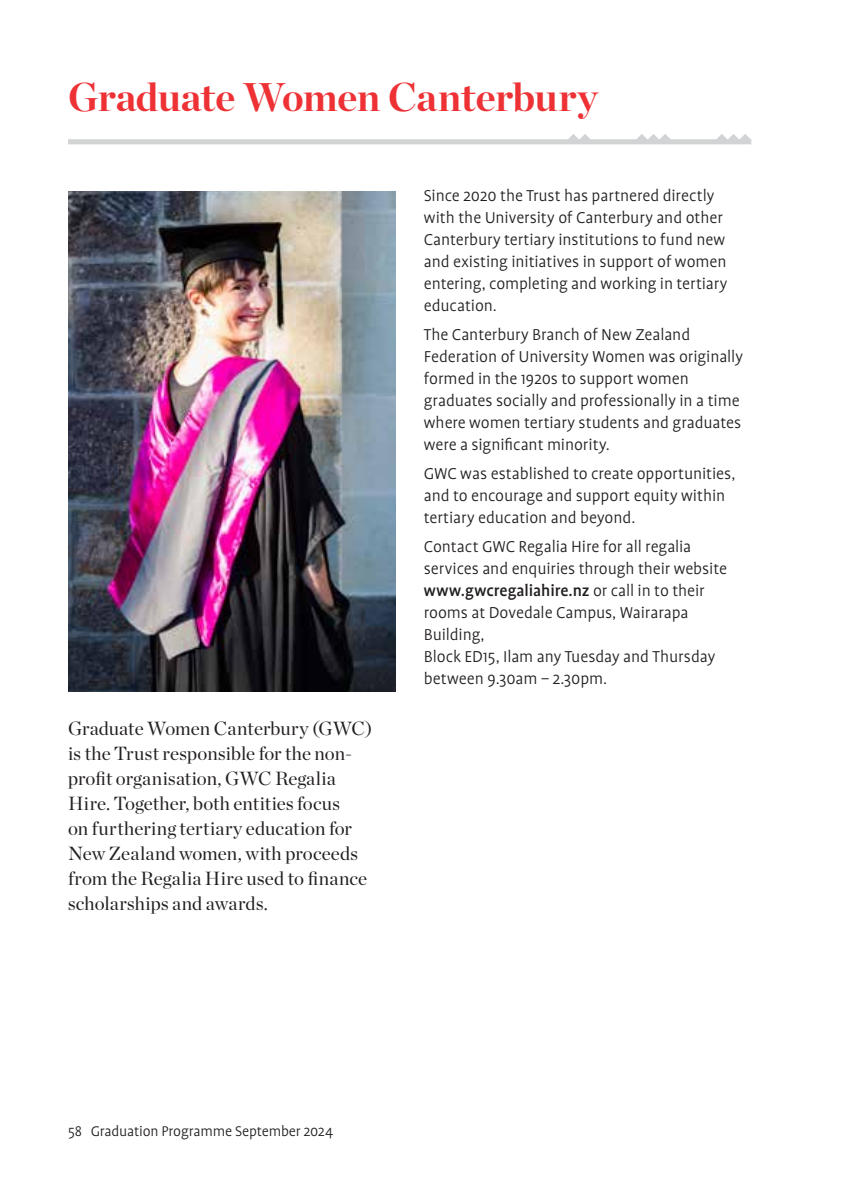
<style>
.page{position:relative;width:842px;height:1191px;background:#fff}
.page>*{position:absolute;margin:0;border:0;box-sizing:border-box;transform-origin:0 0}
.t1{font:700 40px "Chronicle Display";letter-spacing:-.01em;color:#ee3135}
.t2{font:19px/25px "Chronicle Display";letter-spacing:.005em;color:#231f20}
.t3{font:300 18px/22px "Profile Pro";letter-spacing:-.005em;color:#231f20}
.t4{font:300 16px "Profile Pro";letter-spacing:-.01em;color:#231f20}
.s1{font-weight:500}
</style>
<div class="page">
<img style="left:68px;top:191px;width:327px;height:500px">
<svg style="left:68px;top:134px;width:683px;height:10px"></svg>
<h1 class="t1" style="left:68px;top:65px;width:531px">Graduate Women Canterbury</h1>
<p class="t2" style="left:68px;top:714px;width:306px">Graduate Women Canterbury (GWC) is the Trust responsible for the non&shy;profit organisation, GWC Regalia Hire. Together, both entities focus<br>on furthering tertiary education for New Zealand women, with proceeds from the Regalia Hire used to finance scholarships and awards.</p>
<p class="t3" style="left:424px;top:186px;width:305px">Since 2020 the Trust has partnered directly with the University of Canterbury and other Canterbury tertiary institutions to fund new and existing initiatives in support of women entering, completing and working in tertiary education.</p>
<p class="t3" style="left:424px;top:324px;width:321px">The Canterbury Branch of New Zealand Federation of University Women was originally formed in the 1920s to support women graduates socially and professionally in a time where women tertiary students and graduates were a significant minority.</p>
<p class="t3" style="left:424px;top:463px;width:313px">GWC was established to create opportunities, and to encourage and support equity within tertiary education and beyond.</p>
<p class="t3" style="left:424px;top:536px;width:305px">Contact GWC Regalia Hire for all regalia services and enquiries through their website <span class="s1">www.gwcregaliahire.nz</span> or call in to their rooms at Dovedale Campus, Wairarapa Building,<br>Block ED15, Ilam any Tuesday and Thursday between 9.30am – 2.30pm.</p>
<p class="t4" style="left:68px;top:1122px;width:267px">58 Graduation Programme September 2024</p>
</div>
